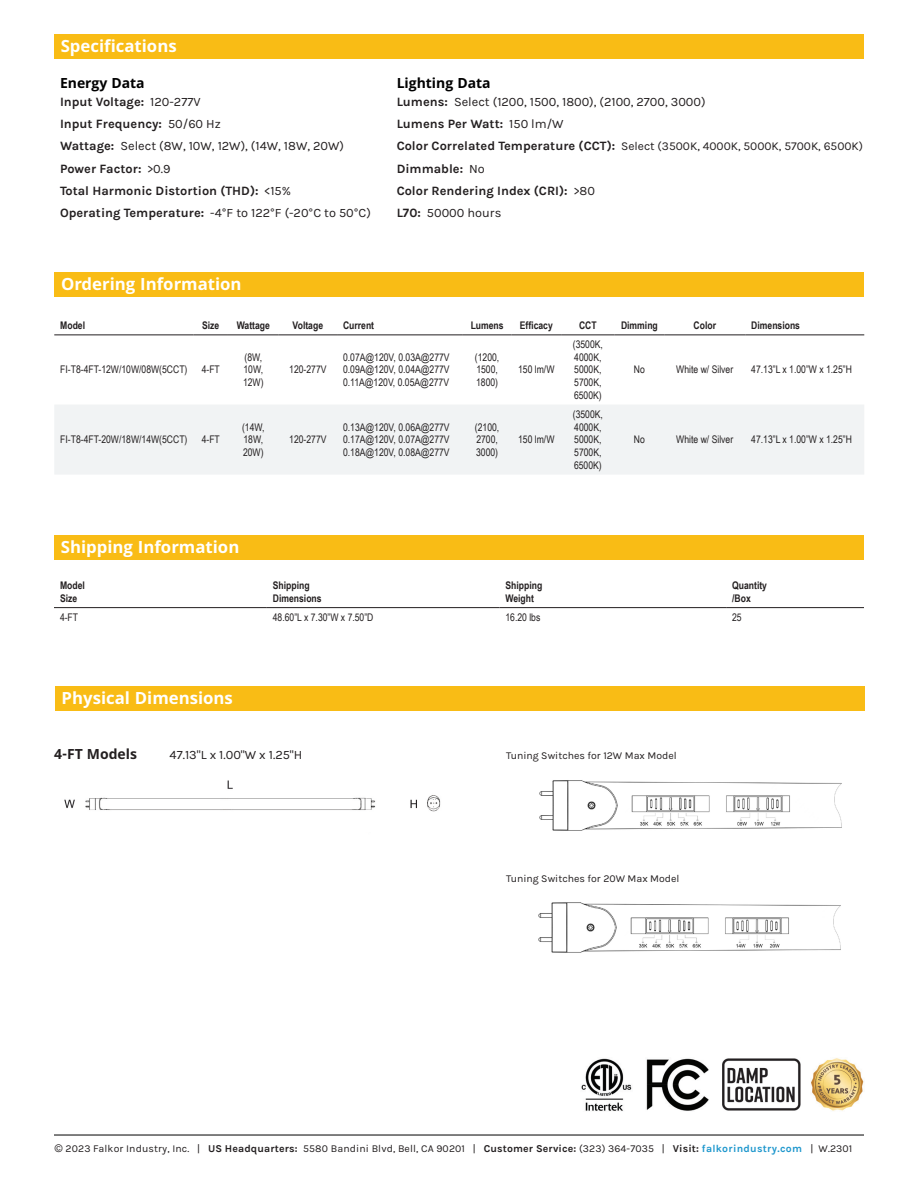
<style>
.page{position:relative;width:918px;height:1188px;background:#fff}
.page>*{position:absolute;margin:0;border:0;box-sizing:border-box;transform-origin:0 0}
.FI-Title_Bar{font:700 18px "Khula";color:#fff}
.FI-Header{font:700 15px "Khula";color:#000}
.Headings{font:700 15px "Khula";color:#231f20}
.FI-Non-Bullets{font:700 12.75px "Karla";color:#231f20}
.FI-Non-Bullets-2{font:12.75px "Karla";color:#231f20}
.FI-Non-Bullets-3{font:12px "Karla";color:#231f20}
.t1{font:10.5px "Arial Narrow";color:#231f20}
.Captions{font:10.5px "Karla";letter-spacing:.01em;color:#231f20}
.t2{font:700 10.5px "Arial Narrow";color:#231f20}
.s1{font-weight:400}
.s2{font-weight:700}
.s3{font-family:"Arial Narrow";font-weight:400;font-size:12px}
.s4{font-weight:700;font-size:12.75px}
.s5{font-family:"Arial"}
.s6{font-weight:700;color:#1e97cd}
</style>
<div class="page">
<hr style="left:54px;top:1135px;width:810px;height:1px;background:#000">
<img style="left:646px;top:1058px;width:63px;height:53px">
<img style="left:811px;top:1058px;width:53px;height:53px">
<img style="left:581px;top:1058px;width:51px;height:53px">
<div style="left:54px;top:272px;width:810px;height:24px;background:#f9bc15"></div>
<div style="left:54px;top:405px;width:810px;height:69px;background:#f1f3f4"></div>
<hr style="left:54px;top:335px;width:139px;height:1px;background:#231f20">
<hr style="left:193px;top:335px;width:35px;height:1px;background:#231f20">
<hr style="left:228px;top:335px;width:51px;height:1px;background:#231f20">
<hr style="left:279px;top:335px;width:58px;height:1px;background:#231f20">
<hr style="left:337px;top:335px;width:126px;height:1px;background:#231f20">
<hr style="left:463px;top:335px;width:48px;height:1px;background:#231f20">
<hr style="left:511px;top:335px;width:50px;height:1px;background:#231f20">
<hr style="left:561px;top:335px;width:54px;height:1px;background:#231f20">
<hr style="left:615px;top:335px;width:49px;height:1px;background:#231f20">
<hr style="left:664px;top:335px;width:81px;height:1px;background:#231f20">
<hr style="left:745px;top:335px;width:119px;height:1px;background:#231f20">
<img style="left:538px;top:902px;width:303px;height:51px">
<img style="left:64px;top:780px;width:377px;height:32px">
<div style="left:54px;top:535px;width:810px;height:25px;background:#f9bc15"></div>
<svg style="left:54px;top:608px;width:810px;height:1px"></svg>
<hr style="left:54px;top:607px;width:213px;height:1px;background:#231f20">
<hr style="left:267px;top:607px;width:232px;height:1px;background:#231f20">
<hr style="left:499px;top:607px;width:227px;height:1px;background:#231f20">
<hr style="left:726px;top:607px;width:138px;height:1px;background:#231f20">
<div style="left:55px;top:686px;width:809px;height:25px;background:#f9bc15"></div>
<img style="left:539px;top:780px;width:303px;height:51px">
<img style="left:722px;top:1058px;width:79px;height:53px">
<div style="left:54px;top:34px;width:810px;height:25px;background:#f9bc15"></div>
<p class="FI-Title_Bar" style="left:61px;top:38px;width:117px">Specifications</p>
<p class="FI-Header" style="left:60px;top:76px;width:86px">Energy Data</p>
<p class="FI-Non-Bullets" style="left:60px;top:95px;width:142px">Input Voltage: <span class="s1">120-277V</span></p>
<p class="FI-Non-Bullets" style="left:60px;top:117px;width:162px">Input Frequency: <span class="s1">50/60 Hz</span></p>
<p class="FI-Non-Bullets-2" style="left:60px;top:139px;width:286px"><span class="s2">Wattage:</span> Select (8W, 10W, 12W), (14W, 18W, 20W)</p>
<p class="FI-Non-Bullets" style="left:60px;top:161px;width:112px">Power Factor: <span class="s1">&gt;0.9</span></p>
<p class="FI-Non-Bullets" style="left:60px;top:183px;width:233px">Total Harmonic Distortion (THD): <span class="s1">&lt;15%</span></p>
<p class="FI-Non-Bullets" style="left:60px;top:205px;width:312px">Operating Temperature: <span class="s1">-4</span><span class="s3">°</span><span class="s1">F to 122</span><span class="s3">°</span><span class="s1">F (-20</span><span class="s3">°</span><span class="s1">C to 50</span><span class="s3">°</span><span class="s1">C)</span></p>
<p class="FI-Header" style="left:397px;top:76px;width:95px">Lighting Data</p>
<p class="FI-Non-Bullets-2" style="left:397px;top:95px;width:310px"><span class="s2">Lumens:</span> Select (1200, 1500, 1800), (2100, 2700, 3000)</p>
<p class="FI-Non-Bullets" style="left:397px;top:117px;width:168px">Lumens Per Watt: <span class="s1">150 lm/W</span></p>
<p class="FI-Non-Bullets-3" style="left:397px;top:140px;width:468px"><span class="s4">Color Correlated Temperature (CCT):</span> Select (3500K, 4000K, 5000K, 5700K, 6500K)</p>
<p class="FI-Non-Bullets" style="left:397px;top:161px;width:90px">Dimmable: <span class="s1">No</span></p>
<p class="FI-Non-Bullets" style="left:397px;top:183px;width:200px">Color Rendering Index (CRI): <span class="s1">&gt;80</span></p>
<p class="FI-Non-Bullets-2" style="left:397px;top:205px;width:106px"><span class="s2">L70:</span> 50000 hours</p>
<p class="FI-Title_Bar" style="left:61px;top:276px;width:182px">Ordering Information</p>
<p class="t2" style="left:60px;top:317px;width:26px">Model</p>
<p class="t2" style="left:202px;top:317px;width:19px">Size</p>
<p class="t2" style="left:237px;top:317px;width:35px">Wattage</p>
<p class="t2" style="left:293px;top:317px;width:32px">Voltage</p>
<p class="t2" style="left:343px;top:317px;width:33px">Current</p>
<p class="t2" style="left:471px;top:317px;width:35px">Lumens</p>
<p class="t2" style="left:520px;top:317px;width:35px">Efficacy</p>
<p class="t2" style="left:579px;top:317px;width:19px">CCT</p>
<p class="t2" style="left:621px;top:317px;width:38px">Dimming</p>
<p class="t2" style="left:694px;top:317px;width:24px">Color</p>
<p class="t2" style="left:751px;top:317px;width:50px">Dimensions</p>
<p class="t1" style="left:60px;top:362px;width:129px">FI-T8-4FT-12W/10W/08W(5CCT)</p>
<p class="t1" style="left:202px;top:362px;width:20px">4-FT</p>
<p class="t1" style="left:573px;top:337px;width:32px">(3500K,</p>
<p class="t1" style="left:574px;top:349px;width:29px">4000K,</p>
<p class="t1" style="left:574px;top:362px;width:29px">5000K,</p>
<p class="t1" style="left:574px;top:375px;width:29px">5700K,</p>
<p class="t1" style="left:574px;top:387px;width:29px">6500K)</p>
<p class="t1" style="left:343px;top:349px;width:108px">0.07A@120V, 0.03A@277V</p>
<p class="t1" style="left:343px;top:362px;width:108px">0.09A@120V, 0.04A@277V</p>
<p class="t1" style="left:343px;top:375px;width:108px">0.11A@120V, 0.05A@277V</p>
<p class="t1" style="left:245px;top:349px;width:19px">(8W,</p>
<p class="t1" style="left:244px;top:362px;width:21px">10W,</p>
<p class="t1" style="left:243px;top:375px;width:22px">12W)</p>
<p class="t1" style="left:475px;top:349px;width:26px">(1200,</p>
<p class="t1" style="left:476px;top:362px;width:23px">1500,</p>
<p class="t1" style="left:476px;top:375px;width:24px">1800)</p>
<p class="t1" style="left:518px;top:362px;width:38px">150 lm/W</p>
<p class="t1" style="left:634px;top:362px;width:13px">No</p>
<p class="t1" style="left:676px;top:362px;width:58px">White w/ Silver</p>
<p class="t1" style="left:751px;top:362px;width:102px">47.13”L x 1.00”W x 1.25”H</p>
<p class="t1" style="left:289px;top:362px;width:39px">120-277V</p>
<p class="t1" style="left:60px;top:432px;width:129px">FI-T8-4FT-20W/18W/14W(5CCT)</p>
<p class="t1" style="left:202px;top:432px;width:20px">4-FT</p>
<p class="t1" style="left:242px;top:419px;width:24px">(14W,</p>
<p class="t1" style="left:244px;top:432px;width:21px">18W,</p>
<p class="t1" style="left:243px;top:445px;width:22px">20W)</p>
<p class="t1" style="left:289px;top:432px;width:39px">120-277V</p>
<p class="t1" style="left:343px;top:419px;width:108px">0.13A@120V, 0.06A@277V</p>
<p class="t1" style="left:343px;top:432px;width:108px">0.17A@120V, 0.07A@277V</p>
<p class="t1" style="left:343px;top:445px;width:108px">0.18A@120V, 0.08A@277V</p>
<p class="t1" style="left:475px;top:419px;width:26px">(2100,</p>
<p class="t1" style="left:476px;top:432px;width:23px">2700,</p>
<p class="t1" style="left:476px;top:445px;width:24px">3000)</p>
<p class="t1" style="left:518px;top:432px;width:38px">150 lm/W</p>
<p class="t1" style="left:573px;top:407px;width:32px">(3500K,</p>
<p class="t1" style="left:574px;top:419px;width:29px">4000K,</p>
<p class="t1" style="left:574px;top:432px;width:29px">5000K,</p>
<p class="t1" style="left:574px;top:445px;width:29px">5700K,</p>
<p class="t1" style="left:574px;top:457px;width:29px">6500K)</p>
<p class="FI-Title_Bar" style="left:61px;top:539px;width:180px">Shipping Information</p>
<p class="t2" style="left:60px;top:577px;width:26px">Model</p>
<p class="t2" style="left:60px;top:590px;width:19px">Size</p>
<p class="t2" style="left:273px;top:577px;width:38px">Shipping</p>
<p class="t2" style="left:273px;top:590px;width:50px">Dimensions</p>
<p class="t2" style="left:505px;top:577px;width:38px">Shipping</p>
<p class="t2" style="left:505px;top:590px;width:30px">Weight</p>
<p class="t1" style="left:634px;top:432px;width:13px">No</p>
<p class="t1" style="left:676px;top:432px;width:58px">White w/ Silver</p>
<p class="t1" style="left:751px;top:432px;width:102px">47.13”L x 1.00”W x 1.25”H</p>
<p class="t2" style="left:732px;top:577px;width:36px">Quantity</p>
<p class="t2" style="left:732px;top:590px;width:20px">/Box</p>
<p class="t1" style="left:60px;top:609px;width:20px">4-FT</p>
<p class="t1" style="left:273px;top:609px;width:102px">48.60”L x 7.30”W x 7.50”D</p>
<p class="t1" style="left:505px;top:609px;width:36px">16.20 lbs</p>
<p class="t1" style="left:732px;top:609px;width:11px">25</p>
<p class="FI-Title_Bar" style="left:62px;top:690px;width:173px">Physical Dimensions</p>
<p class="Headings" style="left:54px;top:747px;width:85px">4-FT Models</p>
<p class="FI-Non-Bullets-2" style="left:170px;top:747px;width:134px">47.13"L x 1.00"W x 1.25"H</p>
<p class="Captions" style="left:506px;top:750px;width:172px">Tuning Switches for 12W Max Model</p>
<p class="Captions" style="left:506px;top:873px;width:175px">Tuning Switches for 20W Max Model</p>
<p class="Captions" style="left:55px;top:1142px;width:799px"><span class="s5">©</span> 2023 Falkor Industry, Inc. | <span class="s2">US Headquarters:</span> 5580 Bandini Blvd, Bell, CA 90201 | <span class="s2">Customer Service:</span> (323) 364-7035 | <span class="s2">Visit:</span> <span class="s6">falkorindustry.com</span> | W.2301</p>
</div>
